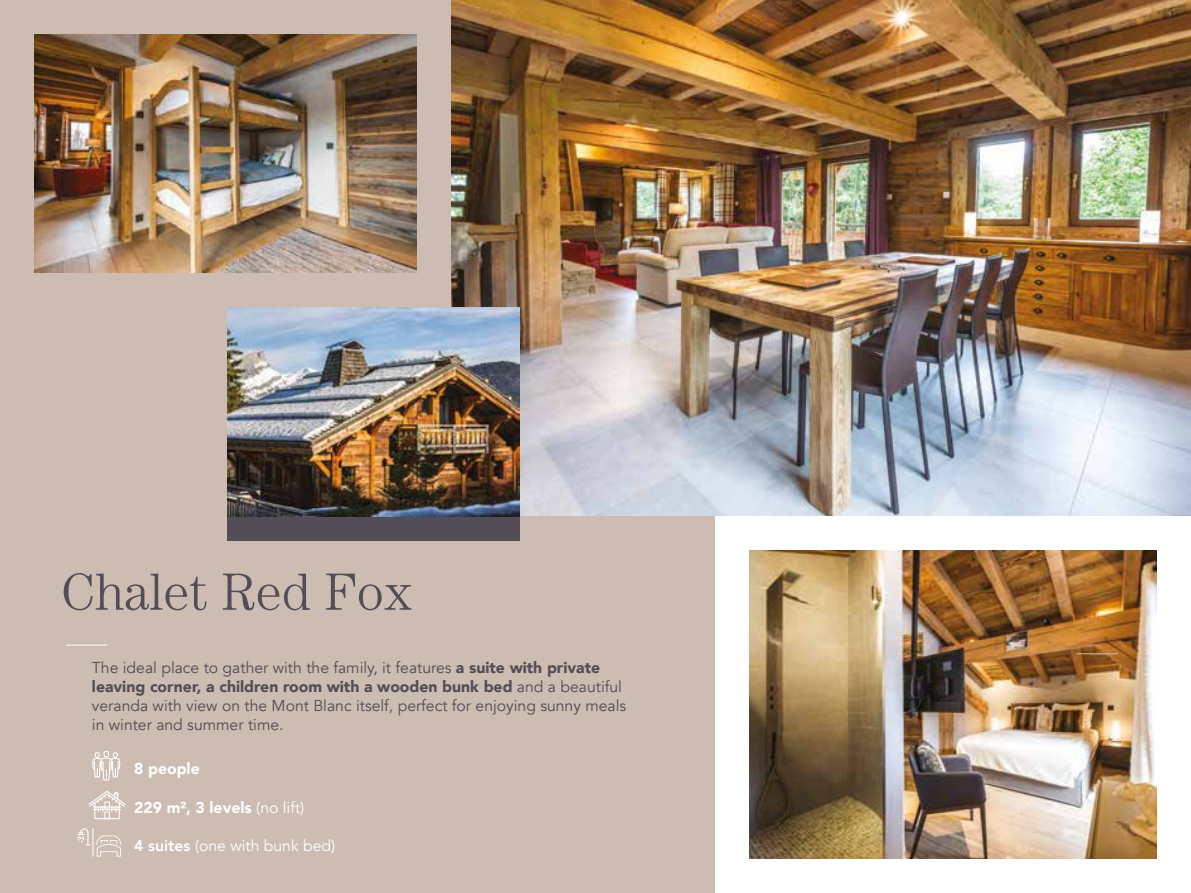
<style>
.page{position:relative;width:1191px;height:893px;background:#fff}
.page>*{position:absolute;margin:0;border:0;box-sizing:border-box;transform-origin:0 0}
.t1{font:300 52.5px "Century";color:#534d56}
.t2{font:15.75px/18.9px "Avenir";color:#534d56}
.t3{font:900 15.75px "Avenir";color:#fff}
.t4{font:15.75px "Avenir";color:#fff}
.s1{font-weight:900}
.s2{font-weight:400}
.s3{font-weight:800}
</style>
<div class="page">
<hr style="left:1190px;top:0;width:1px;height:893px;background:#534d56">
<div style="left:0;top:0;width:715px;height:893px;background:#ccbcb1"></div>
<img style="left:749px;top:551px;width:407px;height:307px">
<img style="left:451px;top:0;width:740px;height:516px">
<hr style="left:66px;top:645px;width:41px;height:1px;background:#fff">
<div style="left:227px;top:516px;width:293px;height:25px;background:#534d56"></div>
<img style="left:227px;top:308px;width:293px;height:208px">
<img style="left:35px;top:35px;width:382px;height:238px">
<hr style="left:1076px;top:653px;width:42px;height:1px;background:#ccbcb1">
<svg style="left:77px;top:828px;width:44px;height:29px"></svg>
<svg style="left:88px;top:751px;width:38px;height:68px"></svg>
<h1 class="t1" style="left:61px;top:562px;width:352px">Chalet Red Fox</h1>
<p class="t2" style="left:92px;top:659px;width:536px">The ideal place to gather with the family, it features <span class="s1">a suite with private leaving corner, a children room with a wooden bunk bed</span> and a beautiful veranda with view on the Mont Blanc itself, perfect for enjoying sunny meals in winter and summer time.</p>
<p class="t3" style="left:134px;top:755px;width:67px">8 people</p>
<p class="t3" style="left:134px;top:794px;width:172px">229 m², 3 levels <span class="s2">(no lift)</span></p>
<p class="t4" style="left:134px;top:837px;width:202px"><span class="s3">4 suites</span> (one with bunk bed)</p>
</div>
